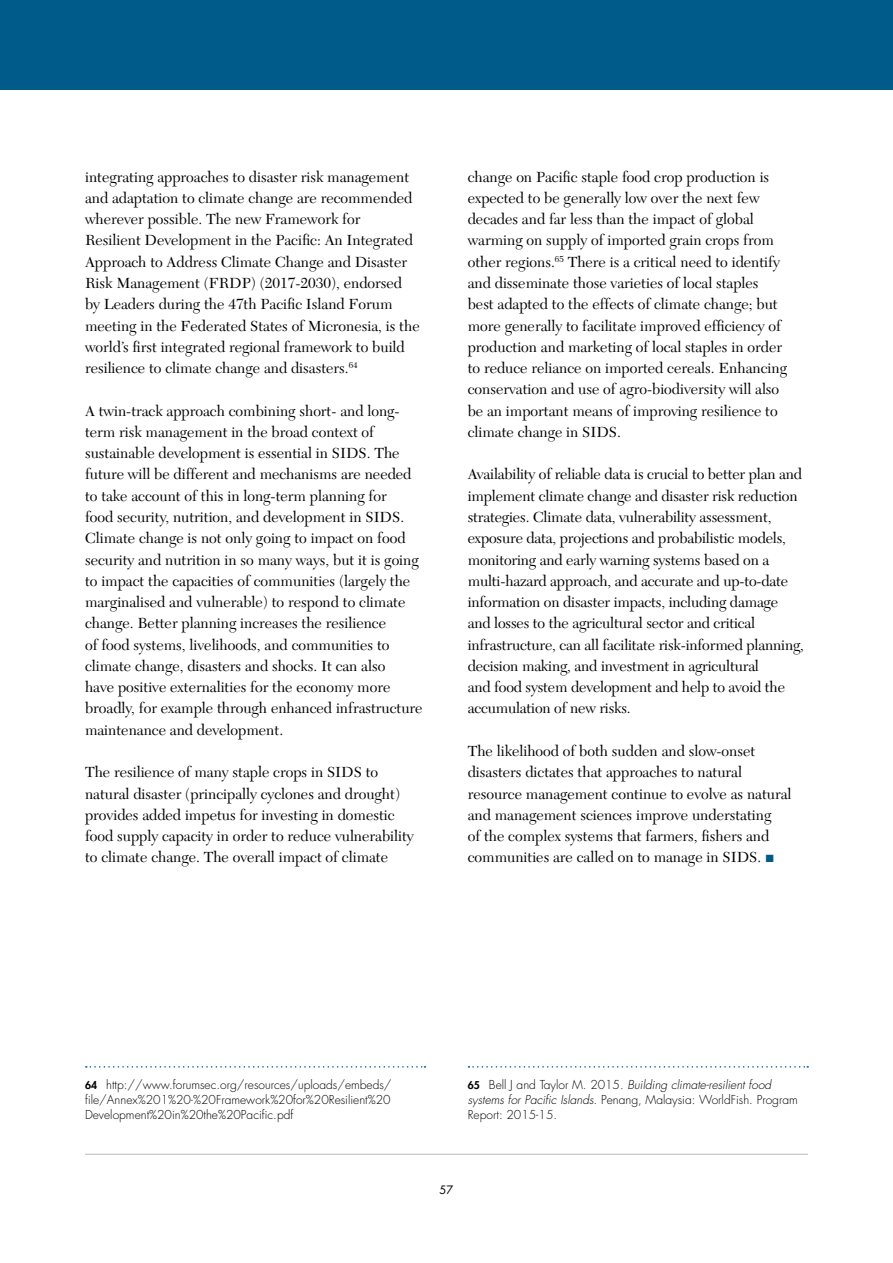
<style>
.page{position:relative;width:893px;height:1263px;background:#fff}
.page>*{position:absolute;margin:0;border:0;box-sizing:border-box;transform-origin:0 0}
.t1{font:15.3px/21.3px "New Caledonia";color:#000}
.t2{font:300 12px/15px "Futura Std";color:#000;text-align:justify}
.t3{font:11.25px "Futura Std";color:#000}
.t4{font:10.5px "Zapf Dingbats ITC";color:#005b8b}
.s1{font-weight:800;font-size:10.5px}
.s2{font-style:italic}
</style>
<div class="page">
<hr style="left:85px;top:1154px;width:723px;height:1px;background:#bababa">
<svg style="left:86px;top:1066px;width:339px;height:1px"></svg>
<svg style="left:468px;top:1066px;width:340px;height:1px"></svg>
<div style="left:0;top:0;width:893px;height:89px;background:#005b8b"></div>
<p class="t1" style="left:85px;top:166px;width:336px">integrating approaches to disaster risk management and adaptation to climate change are recommended wherever possible. The new Framework for Resilient Development in the Pacific: An Integrated Approach to Address Climate Change and Disaster Risk Management (FRDP) (2017-2030), endorsed by Leaders during the 47th Pacific Island Forum meeting in the Federated States of Micronesia, is the world’s first integrated regional framework to build resilience to climate change and disasters.<sup>64</sup></p>
<p class="t1" style="left:85px;top:400px;width:339px">A twin-track approach combining short- and long&shy;term risk management in the broad context of sustainable development is essential in SIDS. The future will be different and mechanisms are needed to take account of this in long-term planning for<br>food security, nutrition, and development in SIDS.<br>Climate change is not only going to impact on food security and nutrition in so many ways, but it is going to impact the capacities of communities (largely the marginalised and vulnerable) to respond to climate change. Better planning increases the resilience<br>of food systems, livelihoods, and communities to climate change, disasters and shocks. It can also<br>have positive externalities for the economy more broadly, for example through enhanced infrastructure maintenance and development.</p>
<p class="t1" style="left:85px;top:762px;width:330px">The resilience of many staple crops in SIDS to natural disaster (principally cyclones and drought) provides added impetus for investing in domestic food supply capacity in order to reduce vulnerability to climate change. The overall impact of climate</p>
<p class="t1" style="left:468px;top:166px;width:321px">change on Pacific staple food crop production is expected to be generally low over the next few decades and far less than the impact of global warming on supply of imported grain crops from other regions.<sup>65</sup> There is a critical need to identify and disseminate those varieties of local staples best adapted to the effects of climate change; but more generally to facilitate improved efficiency of production and marketing of local staples in order to reduce reliance on imported cereals. Enhancing conservation and use of agro-biodiversity will also be an important means of improving resilience to climate change in SIDS.</p>
<p class="t1" style="left:468px;top:464px;width:338px">Availability of reliable data is crucial to better plan and implement climate change and disaster risk reduction strategies. Climate data, vulnerability assessment, exposure data, projections and probabilistic models, monitoring and early warning systems based on a multi-hazard approach, and accurate and up-to-date information on disaster impacts, including damage and losses to the agricultural sector and critical infrastructure, can all facilitate risk-informed planning, decision making, and investment in agricultural<br>and food system development and help to avoid the accumulation of new risks.</p>
<p class="t1" style="left:468px;top:741px;width:325px">The likelihood of both sudden and slow-onset disasters dictates that approaches to natural resource management continue to evolve as natural and management sciences improve understating<br>of the complex systems that farmers, fishers and communities are called on to manage in SIDS.</p>
<p class="t4" style="left:766px;top:854px;width:9px">■</p>
<p class="t2" style="left:85px;top:1077px;width:308px"><span class="s1">64</span> http://www.forumsec.org/resources/uploads/embeds/ file/Annex%201%20-%20Framework%20for%20Resilient%20<br>Development%20in%20the%20Pacific.pdf</p>
<p class="t2" style="left:468px;top:1077px;width:332px;text-align:left"><span class="s1">65</span> Bell J and Taylor M. 2015. <span class="s2">Building climate-resilient food systems for Pacific Islands.</span> Penang, Malaysia: WorldFish. Program<br>Report: 2015-15.</p>
<p class="t3" style="left:440px;top:1183px;width:15px">57</p>
</div>
